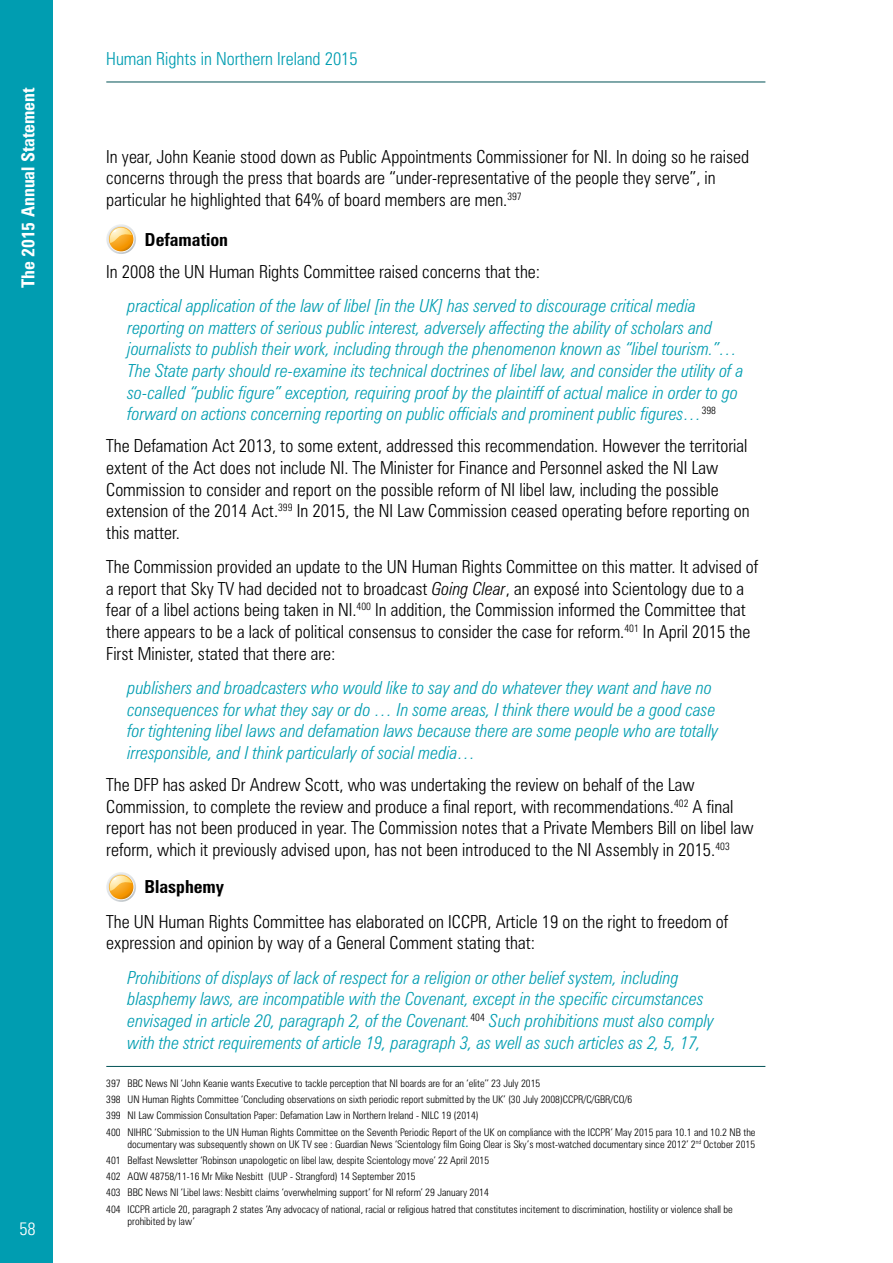
<style>
.page{position:relative;width:893px;height:1263px;background:#fff}
.page>*{position:absolute;margin:0;border:0;box-sizing:border-box;transform-origin:0 0}
.Body_text__2014{font:300 condensed 18px/21.6px "Zurich BT";color:#000}
.Quote__2014{font:italic 300 condensed 18px/21.6px "Zurich BT";color:#009db1}
.t1{font:300 condensed 18px "Zurich BT";color:#009db1}
.t2{font:700 condensed 18px "Zurich BT";color:#fff}
.Heading_2__2014{font:700 condensed 18px "Zurich BT";color:#000}
.Body_text__2014-2{font:700 condensed 18px "Zurich BT";color:#000}
.t3{font:300 condensed 18px "Zurich BT";color:#fff}
.Footnotes__2014{font:300 condensed 10.5px/12px "Zurich BT";color:#000;text-align:right}
.s1{font-style:italic}
</style>
<div class="page">
<div style="left:0;top:0;width:53px;height:1263px;background:#009db1"></div>
<hr style="left:106px;top:82px;width:659px;height:1px;background:#005156">
<svg style="left:106px;top:224px;width:30px;height:30px"></svg>
<svg style="left:108px;top:226px;width:26px;height:26px"></svg>
<svg style="left:109px;top:227px;width:24px;height:24px"></svg>
<svg style="left:110px;top:228px;width:22px;height:15px"></svg>
<svg style="left:106px;top:872px;width:30px;height:30px"></svg>
<svg style="left:108px;top:874px;width:26px;height:26px"></svg>
<svg style="left:109px;top:875px;width:24px;height:24px"></svg>
<svg style="left:110px;top:875px;width:22px;height:16px"></svg>
<hr style="left:106px;top:1066px;width:659px;height:1px;background:#005156">
<p class="t2" style="left:17px;top:288px;width:202px;rotate:-90deg">The 2015 Annual Statement</p>
<p class="t3" style="left:19px;top:1217px;width:18px">58</p>
<p class="t1" style="left:106px;top:47px;width:253px">Human Rights in Northern Ireland 2015</p>
<p class="Body_text__2014" style="left:106px;top:145px;width:644px">In year, John Keanie stood down as Public Appointments Commissioner for NI. In doing so he raised concerns through the press that boards are “under-representative of the people they serve”, in particular he highlighted that 64% of board members are men.<sup>397</sup></p>
<p class="Heading_2__2014" style="left:145px;top:228px;width:85px">Defamation</p>
<p class="Body_text__2014" style="left:106px;top:260px;width:435px">In 2008 the UN Human Rights Committee raised concerns that the:</p>
<p class="Quote__2014" style="left:128px;top:295px;width:618px">practical application of the law of libel [in the UK] has served to discourage critical media reporting on matters of serious public interest, adversely affecting the ability of scholars and journalists to publish their work, including through the phenomenon known as “libel tourism.”… The State party should re-examine its technical doctrines of libel law, and consider the utility of a so-called “public figure” exception, requiring proof by the plaintiff of actual malice in order to go forward on actions concerning reporting on public officials and prominent public figures…<sup>398</sup></p>
<p class="Body_text__2014" style="left:106px;top:435px;width:645px">The Defamation Act 2013, to some extent, addressed this recommendation. However the territorial extent of the Act does not include NI. The Minister for Finance and Personnel asked the NI Law Commission to consider and report on the possible reform of NI libel law, including the possible extension of the 2014 Act.<sup>399</sup> In 2015, the NI Law Commission ceased operating before reporting on this matter.</p>
<p class="Body_text__2014" style="left:106px;top:556px;width:653px">The Commission provided an update to the UN Human Rights Committee on this matter. It advised of a report that Sky TV had decided not to broadcast <span class="s1">Going Clear</span>, an exposé into Scientology due to a fear of a libel actions being taken in NI.<sup>400</sup> In addition, the Commission informed the Committee that there appears to be a lack of political consensus to consider the case for reform.<sup>401</sup> In April 2015 the First Minister, stated that there are:</p>
<p class="Quote__2014" style="left:128px;top:677px;width:592px">publishers and broadcasters who would like to say and do whatever they want and have no consequences for what they say or do … In some areas, I think there would be a good case for tightening libel laws and defamation laws because there are some people who are totally irresponsible, and I think particularly of social media…</p>
<p class="Body_text__2014" style="left:106px;top:774px;width:649px">The DFP has asked Dr Andrew Scott, who was undertaking the review on behalf of the Law Commission, to complete the review and produce a final report, with recommendations.<sup>402</sup> A final report has not been produced in year. The Commission notes that a Private Members Bill on libel law reform, which it previously advised upon, has not been introduced to the NI Assembly in 2015.<sup>403</sup></p>
<p class="Body_text__2014-2" style="left:145px;top:876px;width:81px">Blasphemy</p>
<p class="Body_text__2014" style="left:106px;top:910px;width:623px">The UN Human Rights Committee has elaborated on ICCPR, Article 19 on the right to freedom of expression and opinion by way of a General Comment stating that:</p>
<p class="Quote__2014" style="left:128px;top:966px;width:588px">Prohibitions of displays of lack of respect for a religion or other belief system, including blasphemy laws, are incompatible with the Covenant, except in the specific circumstances envisaged in article 20, paragraph 2, of the Covenant.<sup>404</sup> Such prohibitions must also comply with the strict requirements of article 19, paragraph 3, as well as such articles as 2, 5, 17,</p>
<p class="Footnotes__2014" style="left:106px;top:1077px;width:436px">397 BBC News NI ‘John Keanie wants Executive to tackle perception that NI boards are for an ‘elite’’ 23 July 2015</p>
<p class="Footnotes__2014" style="left:106px;top:1093px;width:527px">398 UN Human Rights Committee ‘Concluding observations on sixth periodic report submitted by the UK’ (30 July 2008)CCPR/C/GBR/CO/6</p>
<p class="Footnotes__2014" style="left:106px;top:1109px;width:374px">399 NI Law Commission Consultation Paper: Defamation Law in Northern Ireland - NILC 19 (2014)</p>
<p class="Footnotes__2014" style="left:106px;top:1126px;width:651px">400 NIHRC ‘Submission to the UN Human Rights Committee on the Seventh Periodic Report of the UK on compliance with the ICCPR’ May 2015 para 10.1 and 10.2 NB the documentary was subsequently shown on UK TV see : Guardian News ‘Scientology film Going Clear is Sky’s most-watched documentary since 2012’ 2<sup>nd</sup> October 2015</p>
<p class="Footnotes__2014" style="left:106px;top:1154px;width:384px">401 Belfast Newsletter ‘Robinson unapologetic on libel law, despite Scientology move’ 22 April 2015</p>
<p class="Footnotes__2014" style="left:106px;top:1170px;width:311px">402 AQW 48758/11-16 Mr Mike Nesbitt (UUP - Strangford) 14 September 2015</p>
<p class="Footnotes__2014" style="left:106px;top:1186px;width:384px">403 BBC News NI ‘Libel laws: Nesbitt claims ‘overwhelming support’ for NI reform’ 29 January 2014</p>
<p class="Footnotes__2014" style="left:128px;top:1203px;width:607px;text-align:left;text-indent:-21px">404 ICCPR article 20, paragraph 2 states ‘Any advocacy of national, racial or religious hatred that constitutes incitement to discrimination, hostility or violence shall be prohibited by law’</p>
</div>
